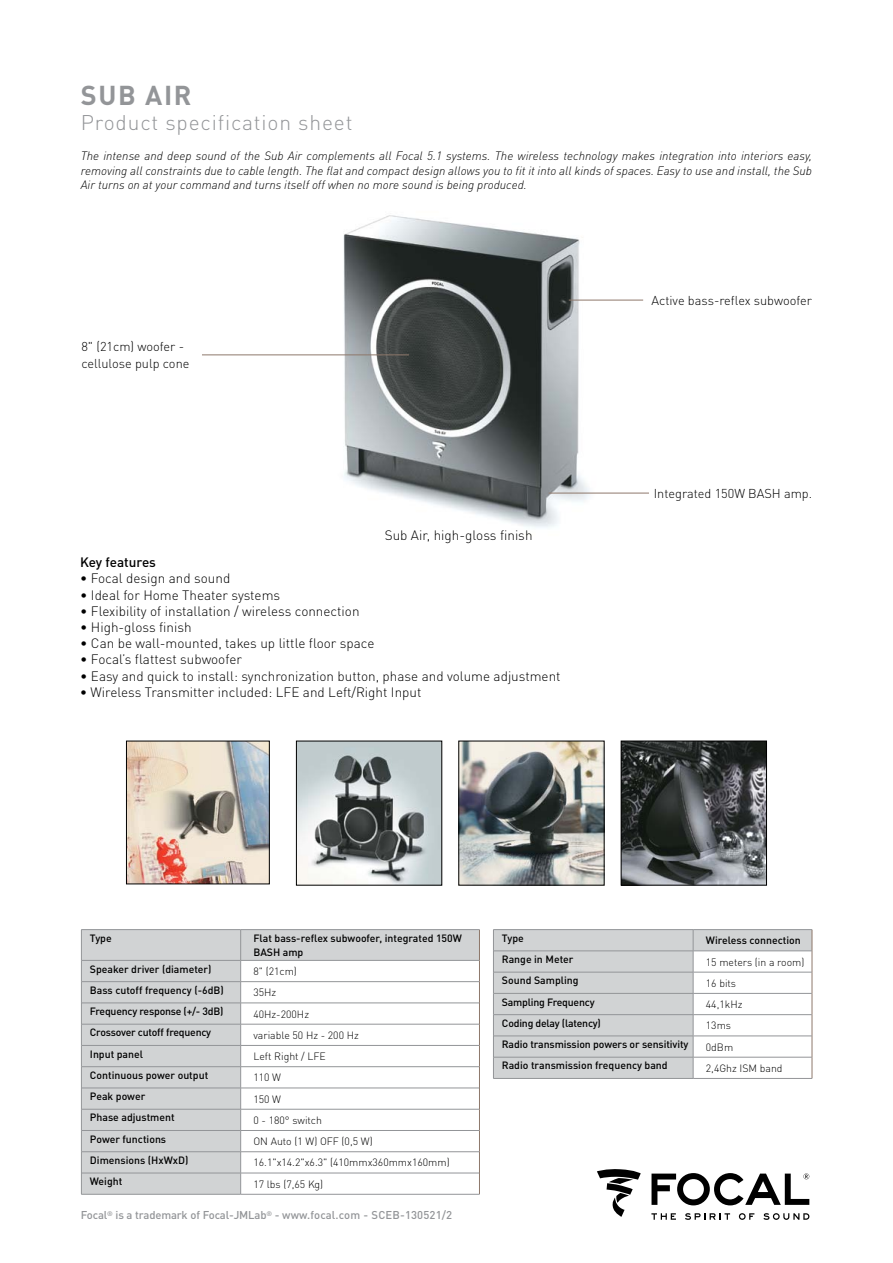
<style>
.page{position:relative;width:893px;height:1263px;background:#fff}
.page>*{position:absolute;margin:0;border:0;box-sizing:border-box;transform-origin:0 0}
.t1{font:700 27px "DINOT";letter-spacing:.06em;color:#939598}
.t2{font:300 21px "DINOT";letter-spacing:.04em;color:#939598}
.t3{font:300 13.5px/16.2px "DINOT";color:#000}
.t4{font:500 13.5px "DINOT";color:#000}
.t5{font:300 12.75px/16.5px "DINOT";color:#000}
.t6{font:italic 300 12px/14.4px "DINOT";color:#000;text-align:justify}
.t7{font:500 11.25px "DINOT";letter-spacing:-.015em;color:#939598}
.t8{font:500 10.5px/14.2px "DINOT";color:#000}
.t9{font:300 10.5px "DINOT";color:#000}
.t10{font:500 10.5px "DINOT";letter-spacing:-.02em;color:#000}
.s1{font-weight:400}
</style>
<div class="page">
<svg style="left:651px;top:1173px;width:158px;height:32px"></svg>
<svg style="left:651px;top:1213px;width:25px;height:7px"></svg>
<svg style="left:685px;top:1213px;width:45px;height:7px"></svg>
<svg style="left:739px;top:1213px;width:15px;height:7px"></svg>
<svg style="left:763px;top:1213px;width:46px;height:7px"></svg>
<svg style="left:597px;top:1169px;width:44px;height:48px"></svg>
<img style="left:235px;top:215px;width:414px;height:313px">
<img style="left:128px;top:743px;width:140px;height:139px">
<div style="left:126px;top:741px;width:144px;height:143px;border:1px solid #000"></div>
<img style="left:623px;top:743px;width:142px;height:140px">
<div style="left:621px;top:741px;width:146px;height:144px;border:1px solid #000"></div>
<img style="left:461px;top:743px;width:141px;height:140px">
<img style="left:298px;top:743px;width:142px;height:140px">
<hr style="left:569px;top:300px;width:74px;height:1px;background:#8e786b">
<hr style="left:202px;top:355px;width:207px;height:1px;background:#8e786b">
<hr style="left:549px;top:493px;width:100px;height:1px;background:#8e786b">
<svg style="left:494px;top:930px;width:318px;height:148px;fill:#d1d3d4"></svg>
<svg style="left:812px;top:930px;width:1px;height:148px"></svg>
<svg style="left:493px;top:930px;width:1px;height:148px"></svg>
<hr style="left:493px;top:929px;width:200px;height:1px;background:#939598">
<hr style="left:693px;top:929px;width:119px;height:1px;background:#939598">
<hr style="left:494px;top:950px;width:199px;height:1px;background:#939598">
<hr style="left:693px;top:950px;width:119px;height:1px;background:#939598">
<hr style="left:494px;top:972px;width:199px;height:1px;background:#939598">
<hr style="left:693px;top:972px;width:119px;height:1px;background:#939598">
<hr style="left:494px;top:993px;width:199px;height:1px;background:#939598">
<hr style="left:693px;top:993px;width:119px;height:1px;background:#939598">
<hr style="left:494px;top:1014px;width:199px;height:1px;background:#939598">
<hr style="left:693px;top:1014px;width:119px;height:1px;background:#939598">
<hr style="left:494px;top:1036px;width:199px;height:1px;background:#939598">
<hr style="left:693px;top:1036px;width:119px;height:1px;background:#939598">
<hr style="left:494px;top:1057px;width:199px;height:1px;background:#939598">
<hr style="left:693px;top:1057px;width:119px;height:1px;background:#939598">
<svg style="left:693px;top:930px;width:1px;height:148px"></svg>
<hr style="left:493px;top:1078px;width:200px;height:1px;background:#939598">
<hr style="left:693px;top:1078px;width:119px;height:1px;background:#939598">
<svg style="left:82px;top:930px;width:397px;height:264px"></svg>
<hr style="left:479px;top:930px;width:1px;height:30px;background:#8e786b">
<svg style="left:479px;top:960px;width:1px;height:234px"></svg>
<hr style="left:81px;top:930px;width:1px;height:30px;background:#939598">
<svg style="left:81px;top:960px;width:1px;height:234px"></svg>
<hr style="left:81px;top:929px;width:160px;height:1px;background:#939598">
<hr style="left:241px;top:929px;width:239px;height:1px;background:#939598">
<hr style="left:240px;top:930px;width:1px;height:30px;background:#939598">
<hr style="left:82px;top:960px;width:159px;height:1px;background:#939598">
<hr style="left:241px;top:960px;width:238px;height:1px;background:#939598">
<hr style="left:82px;top:981px;width:159px;height:1px;background:#939598">
<hr style="left:241px;top:981px;width:238px;height:1px;background:#939598">
<hr style="left:82px;top:1003px;width:159px;height:1px;background:#939598">
<hr style="left:241px;top:1003px;width:238px;height:1px;background:#939598">
<hr style="left:82px;top:1024px;width:159px;height:1px;background:#939598">
<hr style="left:241px;top:1024px;width:238px;height:1px;background:#939598">
<hr style="left:82px;top:1045px;width:159px;height:1px;background:#939598">
<hr style="left:241px;top:1045px;width:238px;height:1px;background:#939598">
<hr style="left:82px;top:1066px;width:159px;height:1px;background:#939598">
<hr style="left:241px;top:1066px;width:238px;height:1px;background:#939598">
<hr style="left:82px;top:1088px;width:159px;height:1px;background:#939598">
<hr style="left:241px;top:1088px;width:238px;height:1px;background:#939598">
<hr style="left:82px;top:1109px;width:159px;height:1px;background:#939598">
<hr style="left:241px;top:1109px;width:238px;height:1px;background:#939598">
<hr style="left:82px;top:1130px;width:159px;height:1px;background:#939598">
<hr style="left:241px;top:1130px;width:238px;height:1px;background:#939598">
<hr style="left:82px;top:1151px;width:159px;height:1px;background:#939598">
<hr style="left:241px;top:1151px;width:238px;height:1px;background:#939598">
<hr style="left:82px;top:1173px;width:159px;height:1px;background:#939598">
<hr style="left:241px;top:1173px;width:238px;height:1px;background:#939598">
<svg style="left:240px;top:961px;width:1px;height:233px"></svg>
<hr style="left:81px;top:1194px;width:160px;height:1px;background:#939598">
<hr style="left:241px;top:1194px;width:239px;height:1px;background:#939598">
<h1 class="t1" style="left:81px;top:77px;width:112px">SUB AIR</h1>
<h2 class="t2" style="left:81px;top:109px;width:273px">Product specification sheet</h2>
<p class="t6" style="left:81px;top:149px;width:733px">The intense and deep sound of the Sub Air complements all Focal 5.1 systems. The wireless technology makes integration into interiors easy, removing all constraints due to cable length. The flat and compact design allows you to fit it into all kinds of spaces. Easy to use and install, the Sub Air turns on at your command and turns itself off when no more sound is being produced.</p>
<p class="t5" style="left:81px;top:338px;width:110px">8" (21cm) woofer - cellulose pulp cone</p>
<p class="t3" style="left:385px;top:527px;width:149px">Sub Air, high-gloss finish</p>
<p class="t4" style="left:80px;top:554px;width:77px">Key features</p>
<p class="t3" style="left:80px;top:570px;width:152px"><span class="s1">•</span> Focal design and sound</p>
<p class="t3" style="left:80px;top:586px;width:202px">• Ideal for Home Theater systems</p>
<p class="t3" style="left:80px;top:603px;width:281px">• Flexibility of installation / wireless connection</p>
<p class="t3" style="left:80px;top:619px;width:113px">• High-gloss finish</p>
<p class="t3" style="left:80px;top:635px;width:296px">• Can be wall-mounted, takes up little floor space</p>
<p class="t3" style="left:80px;top:651px;width:163px">• Focal’s flattest subwoofer</p>
<p class="t3" style="left:80px;top:667px;width:482px">• Easy and quick to install: synchronization button, phase and volume adjustment ∙ Wireless Transmitter included: LFE and Left/Right Input</p>
<p class="t5" style="left:651px;top:292px;width:162px">Active bass-reflex subwoofer</p>
<p class="t5" style="left:654px;top:485px;width:160px">Integrated 150W BASH amp.</p>
<p class="t8" style="left:90px;top:931px;width:23px">Type</p>
<p class="t8" style="left:253px;top:931px;width:210px">Flat bass-reflex subwoofer, integrated 150W<br>BASH amp</p>
<p class="t8" style="left:90px;top:961px;width:123px">Speaker driver (diameter)</p>
<p class="t9" style="left:253px;top:965px;width:45px">8" (21cm)</p>
<p class="t8" style="left:90px;top:983px;width:135px">Bass cutoff frequency (-6dB)</p>
<p class="t9" style="left:253px;top:986px;width:24px">35Hz</p>
<p class="t10" style="left:90px;top:1005px;width:135px">Frequency response (+/- 3dB)</p>
<p class="t9" style="left:253px;top:1007px;width:57px">40Hz-200Hz</p>
<p class="t10" style="left:90px;top:1026px;width:123px">Crossover cutoff frequency</p>
<p class="t9" style="left:253px;top:1028px;width:107px">variable 50 Hz - 200 Hz</p>
<p class="t8" style="left:90px;top:1046px;width:55px">Input panel</p>
<p class="t9" style="left:253px;top:1050px;width:74px">Left Right / LFE</p>
<p class="t8" style="left:90px;top:1068px;width:120px">Continuous power output</p>
<p class="t9" style="left:253px;top:1071px;width:29px">110 W</p>
<p class="t8" style="left:90px;top:1089px;width:57px">Peak power</p>
<p class="t9" style="left:253px;top:1092px;width:29px">150 W</p>
<p class="t8" style="left:90px;top:1110px;width:86px">Phase adjustment</p>
<p class="t9" style="left:253px;top:1113px;width:70px">0 - 180° switch</p>
<p class="t8" style="left:90px;top:1131px;width:78px">Power functions</p>
<p class="t9" style="left:253px;top:1135px;width:121px">ON Auto (1 W) OFF (0,5 W)</p>
<p class="t8" style="left:90px;top:1153px;width:100px">Dimensions (HxWxD)</p>
<p class="t9" style="left:253px;top:1156px;width:198px">16.1"x14.2"x6.3" (410mmx360mmx160mm)</p>
<p class="t8" style="left:90px;top:1174px;width:34px">Weight</p>
<p class="t9" style="left:253px;top:1177px;width:71px">17 lbs (7,65 Kg)</p>
<p class="t7" style="left:81px;top:1208px;width:373px">Focal<sup>®</sup> is a trademark of Focal-JMLab<sup>®</sup> - www.focal.com - SCEB-130521/2</p>
<p class="t8" style="left:502px;top:931px;width:23px">Type</p>
<p class="t8" style="left:706px;top:933px;width:96px">Wireless connection</p>
<p class="t8" style="left:502px;top:952px;width:73px">Range in Meter</p>
<p class="t9" style="left:706px;top:955px;width:100px">15 meters (in a room)</p>
<p class="t8" style="left:502px;top:973px;width:78px">Sound Sampling</p>
<p class="t9" style="left:706px;top:976px;width:32px">16 bits</p>
<p class="t10" style="left:502px;top:995px;width:94px">Sampling Frequency</p>
<p class="t9" style="left:706px;top:998px;width:38px">44,1kHz</p>
<p class="t10" style="left:502px;top:1016px;width:100px">Coding delay (latency)</p>
<p class="t9" style="left:706px;top:1019px;width:27px">13ms</p>
<p class="t8" style="left:502px;top:1037px;width:188px">Radio transmission powers or sensitivity</p>
<p class="t9" style="left:706px;top:1040px;width:29px">0dBm</p>
<p class="t8" style="left:502px;top:1058px;width:167px">Radio transmission frequency band</p>
<p class="t9" style="left:706px;top:1061px;width:78px">2,4Ghz ISM band</p>
</div>
